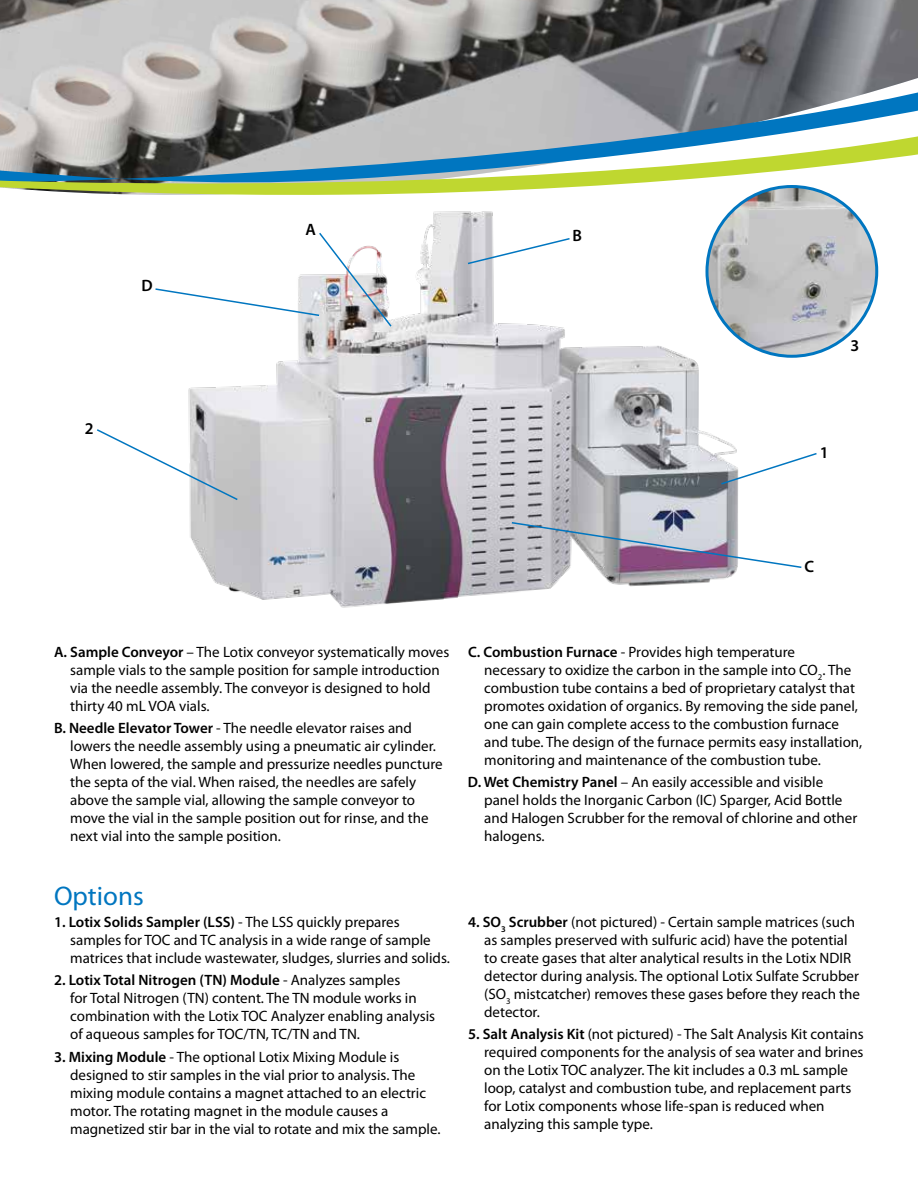
<style>
.page{position:relative;width:918px;height:1188px;background:#fff}
.page>*{position:absolute;margin:0;border:0;box-sizing:border-box;transform-origin:0 0}
.t1{font:27px "Myriad Pro";color:#0076c0}
.t2{font:600 16.5px "Myriad Pro";color:#000}
.t3{font:15px/18px "Myriad Pro";color:#000}
.s1{font-weight:600}
</style>
<div class="page">
<img style="left:0;top:0;width:918px;height:222px">
<svg style="left:0;top:92px;width:918px;height:112px"></svg>
<svg style="left:0;top:136px;width:918px;height:61px"></svg>
<img style="left:166px;top:202px;width:586px;height:406px">
<img style="left:707px;top:187px;width:170px;height:169px;border-radius:85px">
<svg style="left:466px;top:237px;width:105px;height:28px"></svg>
<svg style="left:510px;top:521px;width:292px;height:48px"></svg>
<svg style="left:155px;top:231px;width:238px;height:97px"></svg>
<svg style="left:720px;top:452px;width:97px;height:34px"></svg>
<svg style="left:97px;top:428px;width:142px;height:74px"></svg>
<p class="t2" style="left:142px;top:275px;width:13px">D</p>
<p class="t2" style="left:85px;top:418px;width:10px">2</p>
<p class="t2" style="left:306px;top:219px;width:12px">A</p>
<p class="t2" style="left:573px;top:225px;width:11px">B</p>
<p class="t2" style="left:851px;top:335px;width:10px">3</p>
<p class="t2" style="left:820px;top:442px;width:10px">1</p>
<p class="t2" style="left:805px;top:556px;width:11px">C</p>
<p class="t3" style="left:70px;top:643px;width:381px;text-indent:-16px"><span class="s1">A. Sample Conveyor</span> – The Lotix conveyor systematically moves sample vials to the sample position for sample introduction via the needle assembly. The conveyor is designed to hold thirty 40 mL VOA vials.</p>
<p class="t3" style="left:70px;top:719px;width:374px;text-indent:-16px"><span class="s1">B. Needle Elevator Tower</span> - The needle elevator raises and lowers the needle assembly using a pneumatic air cylinder.<br>When lowered, the sample and pressurize needles puncture the septa of the vial. When raised, the needles are safely above the sample vial, allowing the sample conveyor to move the vial in the sample position out for rinse, and the next vial into the sample position.</p>
<h1 class="t1" style="left:54px;top:879px;width:91px">Options</h1>
<p class="t3" style="left:70px;top:913px;width:381px;text-indent:-16px"><span class="s1">1. Lotix Solids Sampler (LSS)</span> - The LSS quickly prepares samples for TOC and TC analysis in a wide range of sample matrices that include wastewater, sludges, slurries and solids.</p>
<p class="t3" style="left:70px;top:971px;width:366px;text-indent:-16px"><span class="s1">2. Lotix Total Nitrogen (TN) Module</span> - Analyzes samples<br>for Total Nitrogen (TN) content. The TN module works in combination with the Lotix TOC Analyzer enabling analysis of aqueous samples for TOC/TN, TC/TN and TN.</p>
<p class="t3" style="left:70px;top:1047px;width:372px;text-indent:-16px"><span class="s1">3. Mixing Module</span> - The optional Lotix Mixing Module is designed to stir samples in the vial prior to analysis. The mixing module contains a magnet attached to an electric motor. The rotating magnet in the module causes a magnetized stir bar in the vial to rotate and mix the sample.</p>
<p class="t3" style="left:484px;top:643px;width:380px;text-indent:-16px"><span class="s1">C. Combustion Furnace</span> - Provides high temperature<br>necessary to oxidize the carbon in the sample into CO<sub>2</sub>. The combustion tube contains a bed of proprietary catalyst that promotes oxidation of organics. By removing the side panel, one can gain complete access to the combustion furnace and tube. The design of the furnace permits easy installation, monitoring and maintenance of the combustion tube.</p>
<p class="t3" style="left:484px;top:773px;width:375px;text-indent:-16px"><span class="s1">D. Wet Chemistry Panel</span> – An easily accessible and visible panel holds the Inorganic Carbon (IC) Sparger, Acid Bottle and Halogen Scrubber for the removal of chlorine and other halogens.</p>
<p class="t3" style="left:484px;top:913px;width:377px;text-indent:-16px"><span class="s1">4. SO</span><sub>3</sub> <span class="s1">Scrubber</span> (not pictured) - Certain sample matrices (such as samples preserved with sulfuric acid) have the potential to create gases that alter analytical results in the Lotix NDIR detector during analysis. The optional Lotix Sulfate Scrubber (SO<sub>3</sub> mistcatcher) removes these gases before they reach the detector.</p>
<p class="t3" style="left:484px;top:1025px;width:381px;text-indent:-16px"><span class="s1">5. Salt Analysis Kit</span> (not pictured) - The Salt Analysis Kit contains required components for the analysis of sea water and brines on the Lotix TOC analyzer. The kit includes a 0.3 mL sample loop, catalyst and combustion tube, and replacement parts for Lotix components whose life-span is reduced when analyzing this sample type.</p>
</div>
